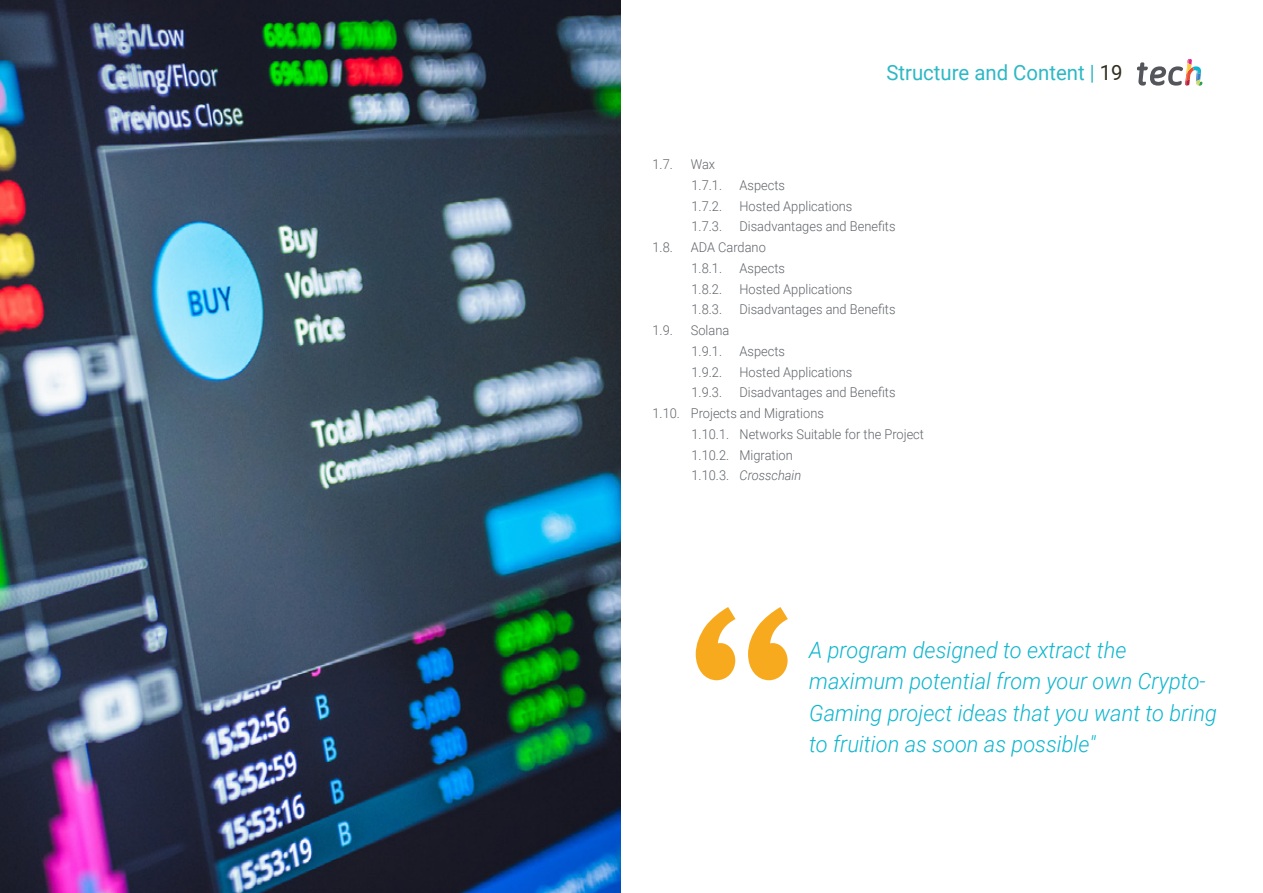
<style>
.page{position:relative;width:1263px;height:893px;background:#fff}
.page>*{position:absolute;margin:0;border:0;box-sizing:border-box;transform-origin:0 0}
.t1{font:italic 300 22.5px/31.5px "Roboto";color:#0fb6cf}
.t2{font:21px "Roboto";color:#2db8c5}
.t3{font:300 13.5px/20.7px "Roboto";color:#61646a;scale:.95 1}
.s1{color:#312e20}
.s2{font-style:italic}
</style>
<div class="page">
<svg style="left:696px;top:607px;width:92px;height:73px"></svg>
<svg style="left:1137px;top:59px;width:65px;height:27px"></svg>
<img style="left:0;top:0;width:621px;height:893px">
<p class="t3" style="left:652px;top:153px;width:23px">1.7.</p>
<p class="t3" style="left:691px;top:153px;width:34px">Wax<br>1.7.1.</p>
<p class="t3" style="left:739px;top:174px;width:49px">Aspects</p>
<h2 class="t2" style="left:886px;top:57px;width:238px">Structure and Content | <span class="s1">19</span></h2>
<p class="t3" style="left:691px;top:195px;width:34px">1.7.2.</p>
<p class="t3" style="left:739px;top:195px;width:120px">Hosted Applications</p>
<p class="t3" style="left:691px;top:216px;width:34px">1.7.3.</p>
<p class="t3" style="left:739px;top:216px;width:166px">Disadvantages and Benefits</p>
<p class="t3" style="left:652px;top:236px;width:23px">1.8.</p>
<p class="t3" style="left:691px;top:236px;width:80px">ADA Cardano<br>1.8.1.</p>
<p class="t3" style="left:739px;top:257px;width:49px">Aspects</p>
<p class="t3" style="left:691px;top:278px;width:34px">1.8.2.</p>
<p class="t3" style="left:739px;top:278px;width:120px">Hosted Applications</p>
<p class="t3" style="left:691px;top:299px;width:34px">1.8.3.</p>
<p class="t3" style="left:739px;top:299px;width:166px">Disadvantages and Benefits</p>
<p class="t3" style="left:652px;top:319px;width:23px">1.9.</p>
<p class="t3" style="left:691px;top:319px;width:42px">Solana<br>1.9.1.</p>
<p class="t3" style="left:739px;top:340px;width:49px">Aspects</p>
<p class="t3" style="left:691px;top:361px;width:34px">1.9.2.</p>
<p class="t3" style="left:739px;top:361px;width:120px">Hosted Applications</p>
<p class="t3" style="left:691px;top:382px;width:34px">1.9.3.</p>
<p class="t3" style="left:652px;top:382px;width:257px;text-indent:87px">Disadvantages and Benefits<br>1.10. Projects and Migrations</p>
<p class="t3" style="left:691px;top:423px;width:246px">1.10.1. Networks Suitable for the Project<br>1.10.2. Migration<br>1.10.3. <span class="s2">Crosschain</span></p>
<h1 class="t1" style="left:809px;top:633px;width:409px">A program designed to extract the maximum potential from your own Crypto-Gaming project ideas that you want to bring to fruition as soon as possible"</h1>
</div>
